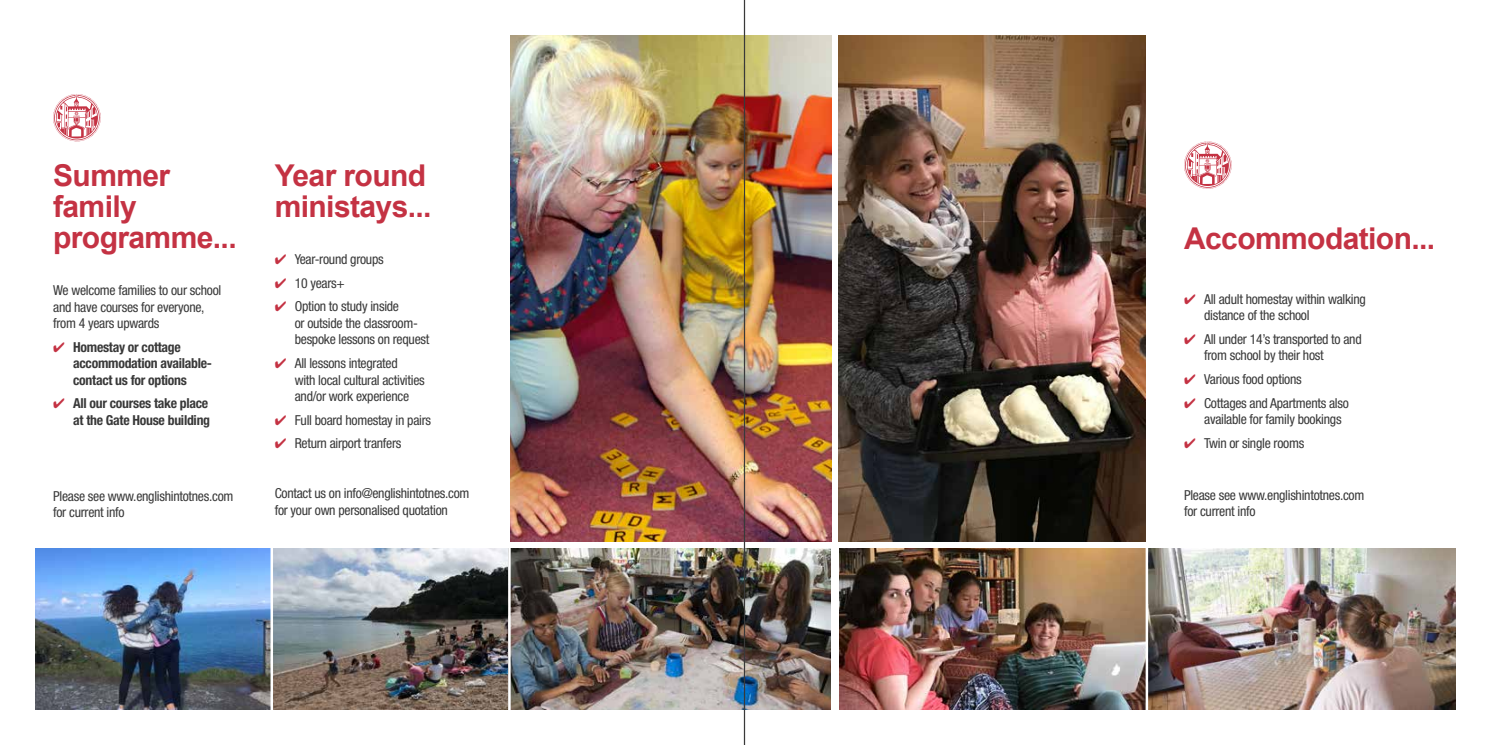
<style>
.page{position:relative;width:1489px;height:745px;background:#fff}
.page>*{position:absolute;margin:0;border:0;box-sizing:border-box;transform-origin:0 0}
.t1{font:700 30px/31px "Arial";letter-spacing:-.02em;color:#c43243}
.t2{font:condensed 13.75px/16.5px "Helvetica Neue";letter-spacing:-.02em;color:#393939}
.t3{font:700 condensed 13.75px/16.5px "Helvetica Neue";letter-spacing:-.02em;color:#393939}
.s1{color:#c43243}
</style>
<div class="page">
<img style="left:35px;top:547px;width:796px;height:162px">
<img style="left:839px;top:548px;width:306px;height:161px">
<img style="left:1148px;top:548px;width:306px;height:161px">
<hr style="left:270px;top:540px;width:3px;height:181px;background:#fff">
<hr style="left:508px;top:540px;width:2px;height:181px;background:#fff">
<svg style="left:53px;top:94px;width:48px;height:47px"></svg>
<svg style="left:1184px;top:141px;width:47px;height:48px"></svg>
<img style="left:510px;top:35px;width:321px;height:505px">
<img style="left:838px;top:35px;width:307px;height:505px">
<hr style="left:743px;top:0;width:2px;height:744px;background:#393939">
<h1 class="t1" style="left:53px;top:161px;width:185px">Summer family programme...</h1>
<p class="t2" style="left:53px;top:282px;width:170px">We welcome families to our school and have courses for everyone, from 4 years upwards</p>
<p class="t3" style="left:73px;top:338px;width:140px;text-indent:-20px"><span class="s1">✔</span> Homestay or cottage accommodation available&shy;contact us for options</p>
<p class="t3" style="left:53px;top:395px;width:158px;text-align:right"><span class="s1">✔</span> All our courses take place at the Gate House building</p>
<p class="t2" style="left:53px;top:487px;width:182px">Please see www.englishintotnes.com for current info</p>
<h1 class="t1" style="left:275px;top:161px;width:158px">Year round ministays...</h1>
<p class="t2" style="left:275px;top:251px;width:110px"><span class="s1">✔</span> Year-round groups</p>
<p class="t2" style="left:275px;top:274px;width:72px"><span class="s1">✔</span> 10 years+</p>
<p class="t2" style="left:295px;top:298px;width:136px;text-indent:-20px"><span class="s1">✔</span> Option to study inside<br>or outside the classroom&shy;bespoke lessons on request</p>
<p class="t2" style="left:295px;top:354px;width:131px;text-indent:-20px"><span class="s1">✔</span> All lessons integrated<br>with local cultural activities and/or work experience</p>
<p class="t2" style="left:275px;top:411px;width:158px"><span class="s1">✔</span> Full board homestay in pairs</p>
<p class="t2" style="left:275px;top:434px;width:128px"><span class="s1">✔</span> Return airport tranfers</p>
<p class="t2" style="left:275px;top:485px;width:196px">Contact us on info@englishintotnes.com for your own personalised quotation</p>
<h1 class="t1" style="left:1183px;top:224px;width:253px">Accommodation...</h1>
<p class="t2" style="left:1203px;top:290px;width:163px;text-indent:-20px"><span class="s1">✔</span> All adult homestay within walking distance of the school</p>
<p class="t2" style="left:1203px;top:330px;width:159px;text-indent:-20px"><span class="s1">✔</span> All under 14’s transported to and from school by their host</p>
<p class="t2" style="left:1183px;top:370px;width:119px"><span class="s1">✔</span> Various food options</p>
<p class="t2" style="left:1203px;top:394px;width:146px;text-indent:-20px"><span class="s1">✔</span> Cottages and Apartments also available for family bookings</p>
<p class="t2" style="left:1183px;top:434px;width:122px"><span class="s1">✔</span> Twin or single rooms</p>
<p class="t2" style="left:1183px;top:486px;width:182px">Please see www.englishintotnes.com for current info</p>
</div>
